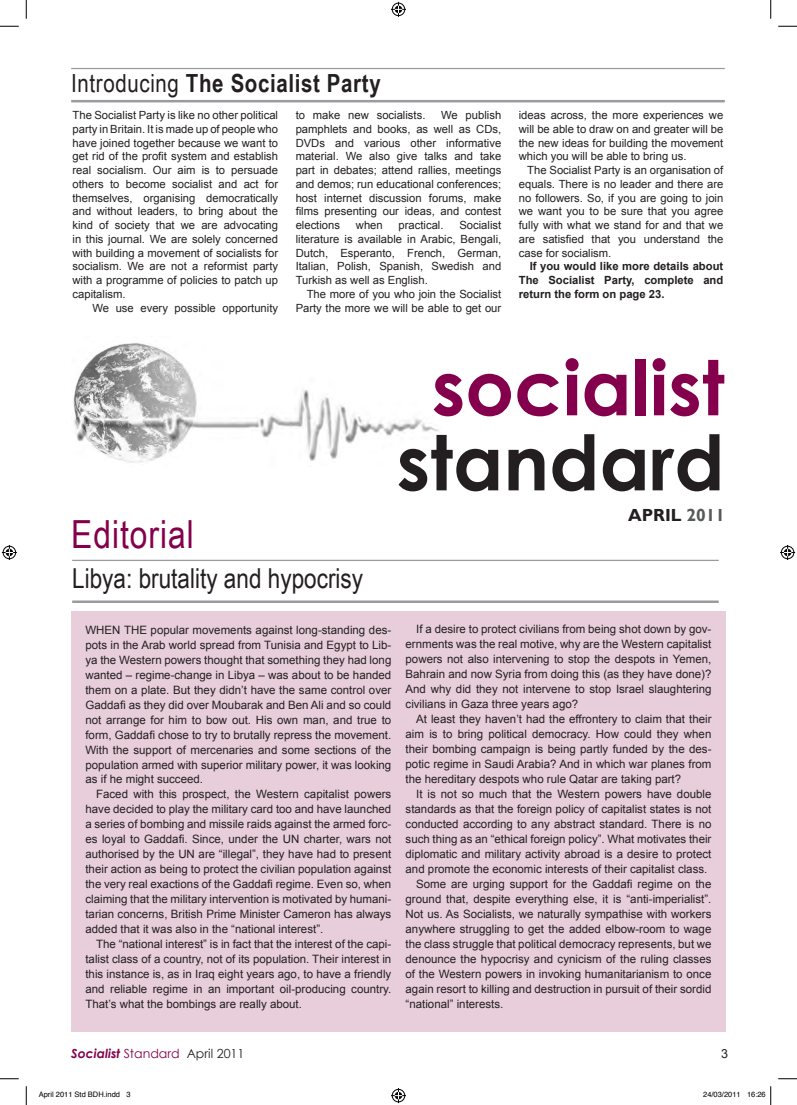
<style>
.page{position:relative;width:797px;height:1105px;background:#fff}
.page>*{position:absolute;margin:0;border:0;box-sizing:border-box;transform-origin:0 0}
.t1{font:700 76.25px "Century Gothic";color:#84004c}
.t2{font:700 76.25px "Century Gothic";color:#231f20}
.t3{font:38.75px "Arial Narrow";letter-spacing:.025em;color:#84004c}
.t4{font:27.5px "Arial Narrow";color:#231f20}
.t5{font:700 25px "Arial Narrow";letter-spacing:.025em;color:#231f20}
.t6{font:700 17.5px "Gill Sans";color:#231f20}
.t7{font:italic 700 12.5px "Century Gothic";color:#84004c}
.t8{font:12.5px "Arial";color:#231f20}
.t9{font:11.5px/15px "Arial";color:#231f20;text-align:justify}
.t10{font:11.25px/13.8px "Arial";color:#231f20;text-align:justify}
.t11{font:700 11.25px/13.8px "Arial";color:#231f20;text-align:justify}
.t12{font:7.5px "Helvetica";color:#000}
.s1{font-weight:400}
.s2{color:#57585a}
.s3{font-weight:400;font-style:normal}
.s4{font-weight:400;font-style:normal;color:#231f20}
</style>
<div class="page">
<div style="left:71px;top:611px;width:654px;height:421px;background:#e7ceda"></div>
<img style="left:73px;top:343px;width:366px;height:120px">
<hr style="left:72px;top:560px;width:646px;height:1px;background:#999b9e">
<hr style="left:72px;top:600px;width:646px;height:3px;background:#999b9e">
<hr style="left:71px;top:68px;width:653px;height:1px;background:#999b9e">
<hr style="left:71px;top:100px;width:653px;height:2px;background:#999b9e">
<svg style="left:0;top:25px;width:19px;height:2px"></svg>
<svg style="left:778px;top:25px;width:19px;height:2px"></svg>
<svg style="left:0;top:1078px;width:19px;height:1px"></svg>
<svg style="left:778px;top:1078px;width:19px;height:1px"></svg>
<svg style="left:25px;top:0;width:2px;height:19px"></svg>
<svg style="left:25px;top:1086px;width:2px;height:19px"></svg>
<svg style="left:770px;top:0;width:1px;height:19px"></svg>
<svg style="left:391px;top:2px;width:15px;height:15px"></svg>
<svg style="left:391px;top:1088px;width:15px;height:15px"></svg>
<svg style="left:2px;top:545px;width:15px;height:15px"></svg>
<svg style="left:780px;top:545px;width:15px;height:15px"></svg>
<svg style="left:770px;top:1086px;width:1px;height:19px"></svg>
<h3 class="t5" style="left:71px;top:69px;width:311px"><span class="s1">Introducing</span> The Socialist Party</h3>
<p class="t10" style="left:72px;top:108px;width:207px">The Socialist Party is like no other political party in Britain. It is made up of people who have joined together because we want to get rid of the profit system and establish real socialism. Our aim is to persuade others to become socialist and act for themselves, organising democratically and without leaders, to bring about the kind of society that we are advocating in this journal. We are solely concerned with building a movement of socialists for socialism. We are not a reformist party with a programme of policies to patch up capitalism.</p>
<p class="t10" style="left:92px;top:301px;width:187px">We use every possible opportunity</p>
<p class="t10" style="left:296px;top:108px;width:207px;text-indent:145px">We publish pamphlets and books, as well as CDs, DVDs and various other informative material. We also give talks and take part in debates; attend rallies, meetings and demos; run educational conferences; host internet discussion forums, make films presenting our ideas, and contest elections</p>
<p class="t10" style="left:296px;top:108px;width:131px">to make new socialists.</p>
<p class="t10" style="left:296px;top:218px;width:207px;text-indent:164px">Socialist literature is available in Arabic, Bengali, Dutch, Esperanto, French, German, Italian, Polish, Spanish, Swedish and Turkish as well as English.</p>
<p class="t10" style="left:296px;top:287px;width:207px;text-align:right">The more of you who join the Socialist<br>Party the more we will be able to get our</p>
<p class="t10" style="left:356px;top:218px;width:28px">when</p>
<p class="t10" style="left:398px;top:218px;width:47px">practical.</p>
<p class="t10" style="left:519px;top:108px;width:206px">ideas across, the more experiences we will be able to draw on and greater will be the new ideas for building the movement which you will be able to bring us.</p>
<p class="t10" style="left:519px;top:163px;width:206px;text-indent:8px">The Socialist Party is an organisation of equals. There is no leader and there are no followers. So, if you are going to join we want you to be sure that you agree fully with what we stand for and that we are satisfied that you understand the case for socialism.</p>
<p class="t11" style="left:519px;top:260px;width:206px;text-indent:11px">If you would like more details about The Socialist Party, complete and return the form on page 23.</p>
<h2 class="t3" style="left:71px;top:512px;width:124px">Editorial</h2>
<h3 class="t4" style="left:72px;top:562px;width:292px">Libya: brutality and hypocrisy</h3>
<h1 class="t1" style="left:432px;top:340px;width:294px">socialist</h1>
<h1 class="t2" style="left:396px;top:415px;width:329px">standard</h1>
<h3 class="t6" style="left:628px;top:504px;width:99px">april <span class="s2">2011</span></h3>
<p class="t9" style="left:85px;top:622px;width:307px;text-indent:65px">popular movements against long-standing des&shy;pots in the Arab world spread from Tunisia and Egypt to Lib&shy;ya the Western powers thought that something they had long wanted – regime-change in Libya – was about to be handed them on a plate. But they didn’t have the same control over Gaddafi as they did over Moubarak and Ben Ali and so could not arrange for him to bow out. His own man, and true to form, Gaddafi chose to try to brutally repress the movement.<br>With the support of mercenaries and some sections of the population armed with superior military power, it was looking as if he might succeed.</p>
<p class="t9" style="left:85px;top:787px;width:307px;text-indent:11px">Faced with this prospect, the Western capitalist powers have decided to play the military card too and have launched a series of bombing and missile raids against the armed forc&shy;es loyal to Gaddafi. Since, under the UN charter, wars not authorised by the UN are “illegal”, they have had to present their action as being to protect the civilian population against the very real exactions of the Gaddafi regime. Even so, when claiming that the military intervention is motivated by humani&shy;tarian concerns, British Prime Minister Cameron has always added that it was also in the “national interest”.</p>
<p class="t9" style="left:85px;top:937px;width:307px;text-indent:11px">The “national interest” is in fact that the interest of the capi&shy;talist class of a country, not of its population. Their interest in this instance is, as in Iraq eight years ago, to have a friendly and reliable regime in an important oil-producing country.<br>That’s what the bombings are really about.</p>
<p class="t9" style="left:85px;top:622px;width:20px">When</p>
<p class="t9" style="left:124px;top:622px;width:9px">the</p>
<p class="t9" style="left:405px;top:622px;width:307px;text-indent:11px">If a desire to protect civilians from being shot down by gov&shy;ernments was the real motive, why are the Western capitalist powers not also intervening to stop the despots in Yemen, Bahrain and now Syria from doing this (as they have done)?<br>And why did they not intervene to stop Israel slaughtering civilians in Gaza three years ago?</p>
<p class="t9" style="left:405px;top:712px;width:307px;text-indent:11px">At least they haven’t had the effrontery to claim that their aim is to bring political democracy. How could they when their bombing campaign is being partly funded by the des&shy;potic regime in Saudi Arabia? And in which war planes from the hereditary despots who rule Qatar are taking part?</p>
<p class="t9" style="left:416px;top:787px;width:297px">It is not so much that the Western powers have double</p>
<p class="t9" style="left:405px;top:802px;width:307px">standards as that the foreign policy of capitalist states is not</p>
<p class="t9" style="left:405px;top:817px;width:307px">conducted according to any abstract standard. There is no</p>
<p class="t9" style="left:405px;top:832px;width:307px">such thing as an “ethical foreign policy”. What motivates their</p>
<p class="t9" style="left:405px;top:847px;width:307px">diplomatic and military activity abroad is a desire to protect</p>
<p class="t9" style="left:405px;top:862px;width:303px">and promote the economic interests of their capitalist class.</p>
<p class="t9" style="left:416px;top:877px;width:297px">Some are urging support for the Gaddafi regime on the</p>
<p class="t9" style="left:405px;top:892px;width:307px">ground that, despite everything else, it is “anti-imperialist”.</p>
<p class="t9" style="left:405px;top:907px;width:307px">Not us. As Socialists, we naturally sympathise with workers</p>
<p class="t9" style="left:405px;top:922px;width:307px">anywhere struggling to get the added elbow-room to wage</p>
<p class="t9" style="left:405px;top:937px;width:307px">the class struggle that political democracy represents, but we</p>
<p class="t9" style="left:405px;top:952px;width:307px">denounce the hypocrisy and cynicism of the ruling classes</p>
<p class="t9" style="left:405px;top:967px;width:307px">of the Western powers in invoking humanitarianism to once</p>
<p class="t9" style="left:405px;top:982px;width:307px">again resort to killing and destruction in pursuit of their sordid</p>
<p class="t9" style="left:405px;top:997px;width:99px">“national” interests.</p>
<p class="t7" style="left:71px;top:1046px;width:175px">Socialist <span class="s3">Standard</span> <span class="s4">April 2011</span></p>
<p class="t8" style="left:721px;top:1045px;width:8px">3</p>
<p class="t12" style="left:39px;top:1090px;width:93px">April 2011 Std BDH.indd 3</p>
<p class="t12" style="left:703px;top:1090px;width:64px">24/03/2011 16:26</p>
</div>
